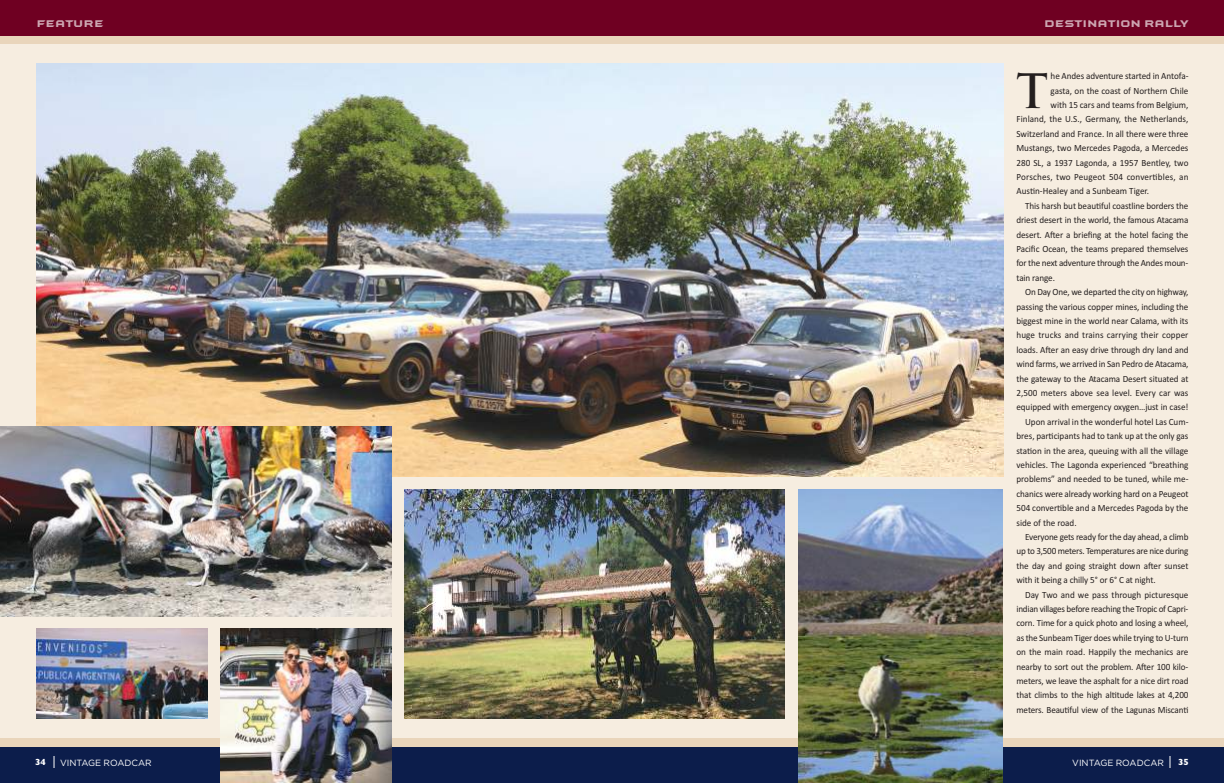
<style>
.page{position:relative;width:1224px;height:783px;background:#fff}
.page>*{position:absolute;margin:0;border:0;box-sizing:border-box;transform-origin:0 0}
.t1{font:700 46.3px "Trajan";color:#241f1f;scale:.96 1}
.t2{font:10px "Batman Forever 1";color:rgb(255 255 255/.65);scale:.96 1}
.t3{font:9.5px "Calibri";letter-spacing:-.01em;color:#241f1f;scale:.96 1}
.t4{font:9.5px "Calibri";letter-spacing:.01em;color:#241f1f;scale:.96 1}
.t5{font:9.5px "Calibri";letter-spacing:.015em;color:#241f1f;scale:.96 1}
.t6{font:9px "Gotham";color:#fff}
.t7{font:700 9px "Gill Sans";color:#fff}
</style>
<div class="page">
<div style="left:0;top:738px;width:1224px;height:45px;background:#0c1d4b"></div>
<div style="left:0;top:0;width:1224px;height:45px;background:#6f0022"></div>
<div style="left:0;top:36px;width:1224px;height:9px;background:#e9d5bb"></div>
<div style="left:0;top:738px;width:1224px;height:9px;background:#e9d5bb"></div>
<div style="left:0;top:44px;width:1224px;height:694px;background:#f6ede0"></div>
<svg style="left:1170px;top:756px;width:1px;height:12px"></svg>
<svg style="left:54px;top:756px;width:1px;height:12px"></svg>
<img style="left:37px;top:63px;width:967px;height:414px">
<img style="left:798px;top:489px;width:205px;height:294px">
<img style="left:0;top:426px;width:392px;height:190px">
<img style="left:37px;top:628px;width:171px;height:91px">
<img style="left:220px;top:628px;width:171px;height:155px">
<img style="left:405px;top:489px;width:379px;height:230px">
<p class="t2" style="left:37px;top:17px;width:71px">FEATURE</p>
<p class="t2" style="left:1044px;top:17px;width:152px">DESTINATION RALLY</p>
<h1 class="t1" style="left:1017px;top:65px;width:34px">T</h1>
<p class="t3" style="left:1051px;top:70px;width:145px">he Andes adventure started in Antofa-</p>
<p class="t3" style="left:1051px;top:85px;width:145px">gasta, on the coast of Northern Chile</p>
<p class="t3" style="left:1051px;top:99px;width:145px">with 15 cars and teams from Belgium,</p>
<p class="t3" style="left:1017px;top:114px;width:181px">Finland, the U.S., Germany, the Netherlands,</p>
<p class="t3" style="left:1017px;top:128px;width:181px">Switzerland and France. In all there were three</p>
<p class="t3" style="left:1017px;top:142px;width:181px">Mustangs, two Mercedes Pagoda, a Mercedes</p>
<p class="t3" style="left:1017px;top:157px;width:181px">280 SL, a 1937 Lagonda, a 1957 Bentley, two</p>
<p class="t5" style="left:1017px;top:171px;width:181px">Porsches, two Peugeot 504 convertibles, an</p>
<p class="t3" style="left:1017px;top:186px;width:140px">Austin-Healey and a Sunbeam Tiger.</p>
<p class="t3" style="left:1025px;top:200px;width:172px">This harsh but beautiful coastline borders the</p>
<p class="t3" style="left:1017px;top:214px;width:181px">driest desert in the world, the famous Atacama</p>
<p class="t3" style="left:1017px;top:229px;width:181px">desert. After a briefing at the hotel facing the</p>
<p class="t3" style="left:1017px;top:243px;width:181px">Pacific Ocean, the teams prepared themselves</p>
<p class="t3" style="left:1017px;top:258px;width:181px">for the next adventure through the Andes moun-</p>
<p class="t3" style="left:1017px;top:272px;width:42px">tain range.</p>
<p class="t3" style="left:1025px;top:286px;width:172px">On Day One, we departed the city on highway,</p>
<p class="t3" style="left:1017px;top:301px;width:181px">passing the various copper mines, including the</p>
<p class="t3" style="left:1017px;top:315px;width:181px">biggest mine in the world near Calama, with its</p>
<p class="t4" style="left:1017px;top:330px;width:181px">huge trucks and trains carrying their copper</p>
<p class="t3" style="left:1017px;top:344px;width:181px">loads. After an easy drive through dry land and</p>
<p class="t3" style="left:1017px;top:358px;width:181px">wind farms, we arrived in San Pedro de Atacama,</p>
<p class="t3" style="left:1017px;top:373px;width:181px">the gateway to the Atacama Desert situated at</p>
<p class="t4" style="left:1017px;top:387px;width:181px">2,500 meters above sea level. Every car was</p>
<p class="t3" style="left:1017px;top:402px;width:181px">equipped with emergency oxygen…just in case!</p>
<p class="t3" style="left:1025px;top:416px;width:172px">Upon arrival in the wonderful hotel Las Cum-</p>
<p class="t3" style="left:1017px;top:430px;width:181px">bres, participants had to tank up at the only gas</p>
<p class="t3" style="left:1017px;top:445px;width:181px">station in the area, queuing with all the village</p>
<p class="t3" style="left:1017px;top:459px;width:181px">vehicles. The Lagonda experienced “breathing</p>
<p class="t3" style="left:1017px;top:474px;width:181px">problems” and needed to be tuned, while me-</p>
<p class="t3" style="left:1017px;top:488px;width:181px">chanics were already working hard on a Peugeot</p>
<p class="t3" style="left:1017px;top:502px;width:181px">504 convertible and a Mercedes Pagoda by the</p>
<p class="t3" style="left:1017px;top:517px;width:64px">side of the road.</p>
<p class="t3" style="left:1025px;top:531px;width:172px">Everyone gets ready for the day ahead, a climb</p>
<p class="t3" style="left:1017px;top:546px;width:181px">up to 3,500 meters. Temperatures are nice during</p>
<p class="t3" style="left:1017px;top:560px;width:181px">the day and going straight down after sunset</p>
<p class="t3" style="left:1017px;top:574px;width:146px">with it being a chilly 5° or 6° C at night.</p>
<p class="t3" style="left:1025px;top:589px;width:172px">Day Two and we pass through picturesque</p>
<p class="t3" style="left:1017px;top:603px;width:181px">indian villages before reaching the Tropic of Capri-</p>
<p class="t3" style="left:1017px;top:618px;width:181px">corn. Time for a quick photo and losing a wheel,</p>
<p class="t3" style="left:1017px;top:632px;width:181px">as the Sunbeam Tiger does while trying to U-turn</p>
<p class="t3" style="left:1017px;top:646px;width:181px">on the main road. Happily the mechanics are</p>
<p class="t3" style="left:1017px;top:661px;width:181px">nearby to sort out the problem. After 100 kilo-</p>
<p class="t3" style="left:1017px;top:675px;width:181px">meters, we leave the asphalt for a nice dirt road</p>
<p class="t3" style="left:1017px;top:690px;width:181px">that climbs to the high altitude lakes at 4,200</p>
<p class="t3" style="left:1017px;top:704px;width:181px">meters. Beautiful view of the Lagunas Miscanti</p>
<p class="t7" style="left:35px;top:757px;width:12px">34</p>
<p class="t6" style="left:60px;top:759px;width:93px">VINTAGE ROADCAR</p>
<p class="t6" style="left:1072px;top:759px;width:93px">VINTAGE ROADCAR</p>
<p class="t7" style="left:1178px;top:757px;width:12px">35</p>
</div>
